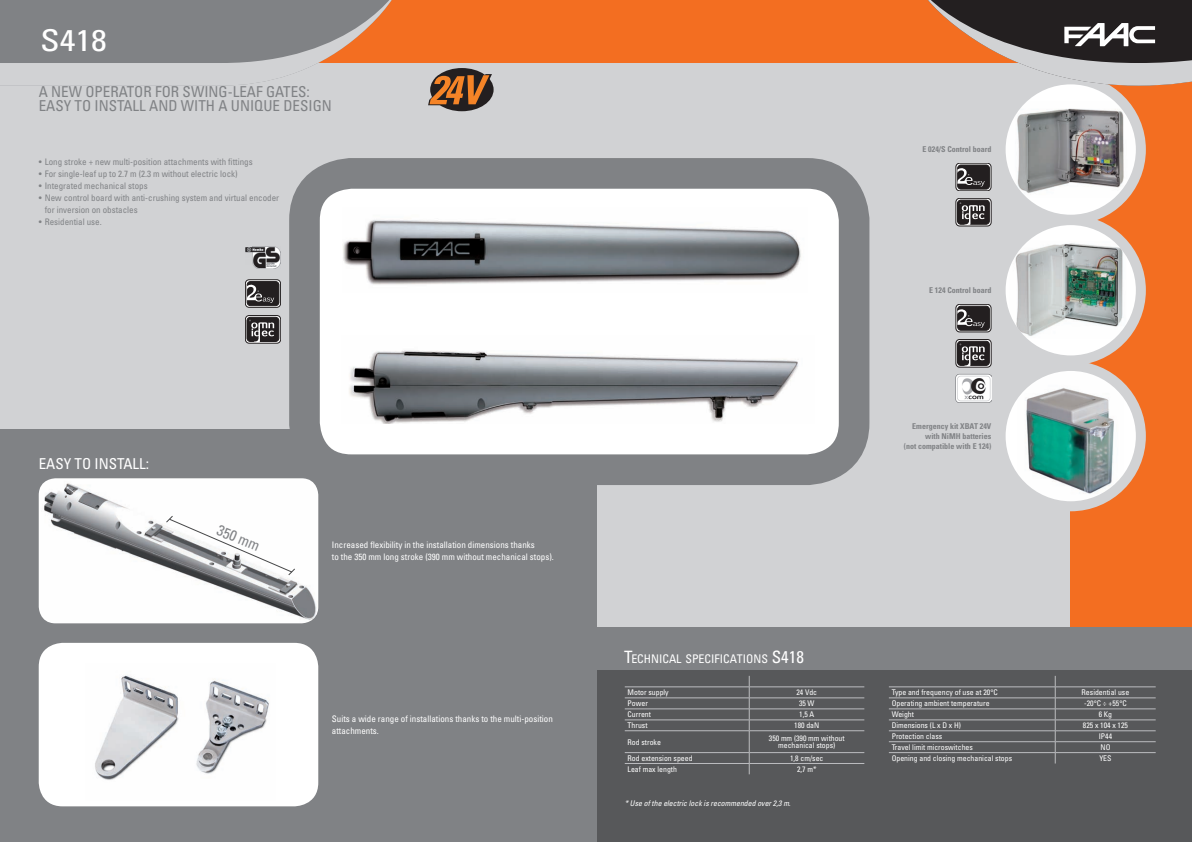
<style>
.page{position:relative;width:1192px;height:842px;background:#fff}
.page>*{position:absolute;margin:0;border:0;box-sizing:border-box;transform-origin:0 0}
.t1{font:condensed 30px "Univers LT Std";color:#fff;scale:1.18 1}
.t2{font:condensed 15px/14px "Univers LT Std";color:#808285}
.t3{font:condensed 15px "Univers LT Std";color:#fff}
.t4{font:condensed 11.9px "Univers LT Std";color:#fff}
.t5{font:condensed 9px/12px "Univers LT Std";color:#808285}
.t6{font:condensed 9px/12px "Univers LT Std";color:#fff}
.t7{font:700 condensed 8px/10px "Univers LT Std";color:#808285;text-align:right}
.t8{font:condensed 7.8px/7.5px "Univers LT Std";color:#fff;text-align:center}
.t9{font:italic condensed 7.8px "Univers LT Std";color:#fff}
.s1{font-size:17px}
</style>
<div class="page">
<div style="left:0;top:0;width:1192px;height:841px;background:#d1d2d4"></div>
<div style="left:1070px;top:75px;width:122px;height:588px;background:#f36e21"></div>
<svg style="left:1000px;top:79px;width:141px;height:141px;background:#f3f4f4"></svg>
<img style="left:1006px;top:102px;width:135px;height:95px">
<div style="left:995px;top:74px;width:151px;height:151px;border:10px solid #d1d2d4;border-radius:50%"></div>
<svg style="left:1000px;top:220px;width:141px;height:140px;background:#f2f2f3"></svg>
<img style="left:1010px;top:241px;width:116px;height:97px">
<div style="left:995px;top:215px;width:151px;height:150px;border:10px solid #d1d2d4;border-radius:50%"></div>
<svg style="left:1000px;top:366px;width:141px;height:140px;background:#f1f1f2"></svg>
<img style="left:1018px;top:370px;width:105px;height:132px">
<div style="left:995px;top:361px;width:151px;height:150px;border:10px solid #d1d2d4;border-radius:50%"></div>
<div style="left:0;top:429px;width:597px;height:412px;background:#808285"></div>
<div style="left:2px;top:0;width:1190px;height:63px;background:#f36e21"></div>
<div style="left:304px;top:173px;width:550px;height:296px;background:#fff;border-radius:47px"></div>
<img style="left:343px;top:220px;width:458px;height:65px">
<div style="left:289px;top:158px;width:580px;height:327px;border:31px solid #808285;border-radius:47px"></div>
<div style="left:597px;top:626px;width:595px;height:215px;background:#57585a"></div>
<div style="left:597px;top:626px;width:595px;height:43px;background:#808285"></div>
<div style="left:430px;top:68px;width:64px;height:43px;background:#231f20;border-radius:50%"></div>
<svg style="left:428px;top:74px;width:64px;height:32px"></svg>
<svg style="left:245px;top:315px;width:36px;height:28px"></svg>
<div style="left:245px;top:315px;width:36px;height:28px;border:1px solid #231f20;border-radius:4px"></div>
<div style="left:247px;top:317px;width:32px;height:24px;background:#231f20;border-radius:3px"></div>
<div style="left:247px;top:317px;width:32px;height:24px;border:1px solid #231f20;border-radius:3px"></div>
<svg style="left:249px;top:319px;width:25px;height:24px"></svg>
<div style="left:956px;top:339px;width:35px;height:28px;border:1px solid #231f20;border-radius:4px"></div>
<div style="left:957px;top:341px;width:32px;height:24px;background:#231f20;border-radius:3px"></div>
<div style="left:957px;top:341px;width:32px;height:24px;border:1px solid #231f20;border-radius:3px"></div>
<svg style="left:960px;top:343px;width:25px;height:24px"></svg>
<div style="left:956px;top:198px;width:35px;height:28px;border:1px solid #231f20;border-radius:4px"></div>
<div style="left:957px;top:200px;width:32px;height:24px;background:#231f20;border-radius:3px"></div>
<div style="left:957px;top:200px;width:32px;height:24px;border:1px solid #231f20;border-radius:3px"></div>
<svg style="left:960px;top:202px;width:25px;height:24px"></svg>
<img style="left:39px;top:478px;width:279px;height:145px">
<div style="left:39px;top:642px;width:279px;height:164px;background:#fff;border-radius:24px"></div>
<img style="left:95px;top:675px;width:174px;height:105px">
<img style="left:349px;top:350px;width:449px;height:73px">
<svg style="left:166px;top:515px;width:129px;height:60px;background:#d9d9da"></svg>
<hr style="left:889px;top:686px;width:166px;height:1px;background:#bcbdc0">
<hr style="left:1055px;top:686px;width:100px;height:1px;background:#bcbdc0">
<hr style="left:889px;top:697px;width:166px;height:1px;background:#bcbdc0">
<hr style="left:1055px;top:697px;width:100px;height:1px;background:#bcbdc0">
<hr style="left:889px;top:708px;width:166px;height:1px;background:#bcbdc0">
<hr style="left:1055px;top:708px;width:100px;height:1px;background:#bcbdc0">
<hr style="left:889px;top:719px;width:166px;height:1px;background:#bcbdc0">
<hr style="left:1055px;top:719px;width:100px;height:1px;background:#bcbdc0">
<hr style="left:889px;top:730px;width:166px;height:1px;background:#bcbdc0">
<hr style="left:1055px;top:730px;width:100px;height:1px;background:#bcbdc0">
<hr style="left:889px;top:741px;width:166px;height:1px;background:#bcbdc0">
<hr style="left:1055px;top:741px;width:100px;height:1px;background:#bcbdc0">
<hr style="left:889px;top:752px;width:166px;height:1px;background:#bcbdc0">
<hr style="left:1055px;top:752px;width:100px;height:1px;background:#bcbdc0">
<svg style="left:1055px;top:675px;width:1px;height:88px"></svg>
<hr style="left:625px;top:686px;width:124px;height:1px;background:#bcbdc0">
<hr style="left:749px;top:686px;width:115px;height:1px;background:#bcbdc0">
<hr style="left:625px;top:697px;width:124px;height:1px;background:#bcbdc0">
<hr style="left:749px;top:697px;width:115px;height:1px;background:#bcbdc0">
<hr style="left:625px;top:708px;width:124px;height:1px;background:#bcbdc0">
<hr style="left:749px;top:708px;width:115px;height:1px;background:#bcbdc0">
<hr style="left:625px;top:763px;width:124px;height:1px;background:#bcbdc0">
<hr style="left:749px;top:763px;width:115px;height:1px;background:#bcbdc0">
<hr style="left:625px;top:719px;width:124px;height:1px;background:#bcbdc0">
<hr style="left:749px;top:719px;width:115px;height:1px;background:#bcbdc0">
<hr style="left:625px;top:730px;width:124px;height:1px;background:#bcbdc0">
<hr style="left:749px;top:730px;width:115px;height:1px;background:#bcbdc0">
<hr style="left:625px;top:752px;width:124px;height:1px;background:#bcbdc0">
<hr style="left:749px;top:752px;width:115px;height:1px;background:#bcbdc0">
<svg style="left:749px;top:675px;width:1px;height:99px"></svg>
<svg style="left:245px;top:280px;width:36px;height:27px"></svg>
<div style="left:245px;top:279px;width:36px;height:28px;border:1px solid #231f20;border-radius:4px"></div>
<div style="left:247px;top:281px;width:32px;height:24px;background:#231f20;border-radius:3px"></div>
<div style="left:247px;top:281px;width:32px;height:24px;border:1px solid #231f20;border-radius:3px"></div>
<svg style="left:247px;top:283px;width:27px;height:20px"></svg>
<div style="left:956px;top:304px;width:35px;height:28px;border:1px solid #231f20;border-radius:4px"></div>
<div style="left:957px;top:306px;width:32px;height:24px;background:#231f20;border-radius:3px"></div>
<div style="left:957px;top:306px;width:32px;height:24px;border:1px solid #231f20;border-radius:3px"></div>
<svg style="left:957px;top:308px;width:28px;height:19px"></svg>
<div style="left:956px;top:163px;width:35px;height:28px;border:1px solid #231f20;border-radius:4px"></div>
<div style="left:957px;top:165px;width:32px;height:24px;background:#231f20;border-radius:3px"></div>
<div style="left:957px;top:165px;width:32px;height:24px;border:1px solid #231f20;border-radius:3px"></div>
<svg style="left:957px;top:167px;width:28px;height:19px"></svg>
<img style="left:956px;top:374px;width:35px;height:28px">
<img style="left:245px;top:247px;width:36px;height:22px">
<svg style="left:0;top:0;width:392px;height:86px"></svg>
<svg style="left:928px;top:0;width:264px;height:86px"></svg>
<h1 class="t1" style="left:40px;top:21px;width:58px">S418</h1>
<h2 class="t2" style="left:39px;top:85px;width:295px">A NEW OPERATOR FOR SWING-LEAF GATES:<br>EASY TO INSTALL AND WITH A UNIQUE DESIGN</h2>
<p class="t5" style="left:39px;top:155px;width:215px">• Long stroke + new multi-position attachments with fittings</p>
<p class="t5" style="left:39px;top:167px;width:200px">• For single-leaf up to 2.7 m (2.3 m without electric lock)</p>
<p class="t5" style="left:39px;top:179px;width:110px">• Integrated mechanical stops</p>
<p class="t5" style="left:45px;top:191px;width:236px;text-indent:-6px">• New control board with anti-crushing system and virtual encoder for inversion on obstacles</p>
<p class="t5" style="left:39px;top:215px;width:64px">• Residential use.</p>
<h2 class="t3" style="left:39px;top:453px;width:112px">EASY TO INSTALL:</h2>
<h2 class="t2" style="left:221px;top:522px;width:46px;rotate:23deg">350 mm</h2>
<p class="t6" style="left:332px;top:538px;width:223px">Increased flexibility in the installation dimensions thanks<br>to the 350 mm long stroke (390 mm without mechanical stops).</p>
<p class="t6" style="left:332px;top:712px;width:222px">Suits a wide range of installations thanks to the multi-position attachments.</p>
<p class="t7" style="left:922px;top:144px;width:70px">E 024/S Control board</p>
<p class="t7" style="left:929px;top:285px;width:64px">E 124 Control board</p>
<p class="t7" style="left:904px;top:421px;width:89px">Emergency kit XBAT 24V with NiMH batteries<br>(not compatible with E 124)</p>
<h3 class="t4" style="left:624px;top:651px;width:181px"><span class="s1">T</span>ECHNICAL SPECIFICATIONS <span class="s1">S418</span></h3>
<p class="t8" style="left:627px;top:688px;width:43px">Motor supply</p>
<p class="t8" style="left:796px;top:688px;width:22px">24 Vdc</p>
<p class="t8" style="left:627px;top:699px;width:22px">Power</p>
<p class="t8" style="left:799px;top:699px;width:17px">35 W</p>
<p class="t8" style="left:627px;top:710px;width:25px">Current</p>
<p class="t8" style="left:799px;top:710px;width:17px">1,5 A</p>
<p class="t8" style="left:627px;top:721px;width:21px">Thrust</p>
<p class="t8" style="left:794px;top:721px;width:27px">180 daN</p>
<p class="t8" style="left:627px;top:737px;width:35px">Rod stroke</p>
<p class="t8" style="left:769px;top:733px;width:77px">350 mm (390 mm without mechanical stops)</p>
<p class="t8" style="left:627px;top:754px;width:66px">Rod extension speed</p>
<p class="t8" style="left:790px;top:754px;width:35px">1,8 cm/sec</p>
<p class="t8" style="left:627px;top:764px;width:51px">Leaf max length</p>
<p class="t8" style="left:797px;top:764px;width:21px">2,7 m*</p>
<p class="t9" style="left:625px;top:798px;width:167px">* Use of the electric lock is recommended over 2,3 m.</p>
<p class="t8" style="left:892px;top:688px;width:108px">Type and frequency of use at 20°C</p>
<p class="t8" style="left:1081px;top:688px;width:49px">Residential use</p>
<p class="t8" style="left:892px;top:699px;width:99px">Operating ambient temperature</p>
<p class="t8" style="left:1084px;top:699px;width:44px">-20°C ÷ +55°C</p>
<p class="t8" style="left:892px;top:710px;width:24px">Weight</p>
<p class="t8" style="left:1099px;top:710px;width:15px">6 Kg</p>
<p class="t8" style="left:892px;top:721px;width:71px">Dimensions (L x D x H)</p>
<p class="t8" style="left:1083px;top:721px;width:47px">825 x 104 x 125</p>
<p class="t8" style="left:892px;top:732px;width:52px">Protection class</p>
<p class="t8" style="left:1099px;top:732px;width:15px">IP44</p>
<p class="t8" style="left:892px;top:743px;width:83px">Travel limit microswitches</p>
<p class="t8" style="left:1100px;top:743px;width:11px">NO</p>
<p class="t8" style="left:892px;top:754px;width:122px">Opening and closing mechanical stops</p>
<p class="t8" style="left:1099px;top:754px;width:14px">YES</p>
</div>
